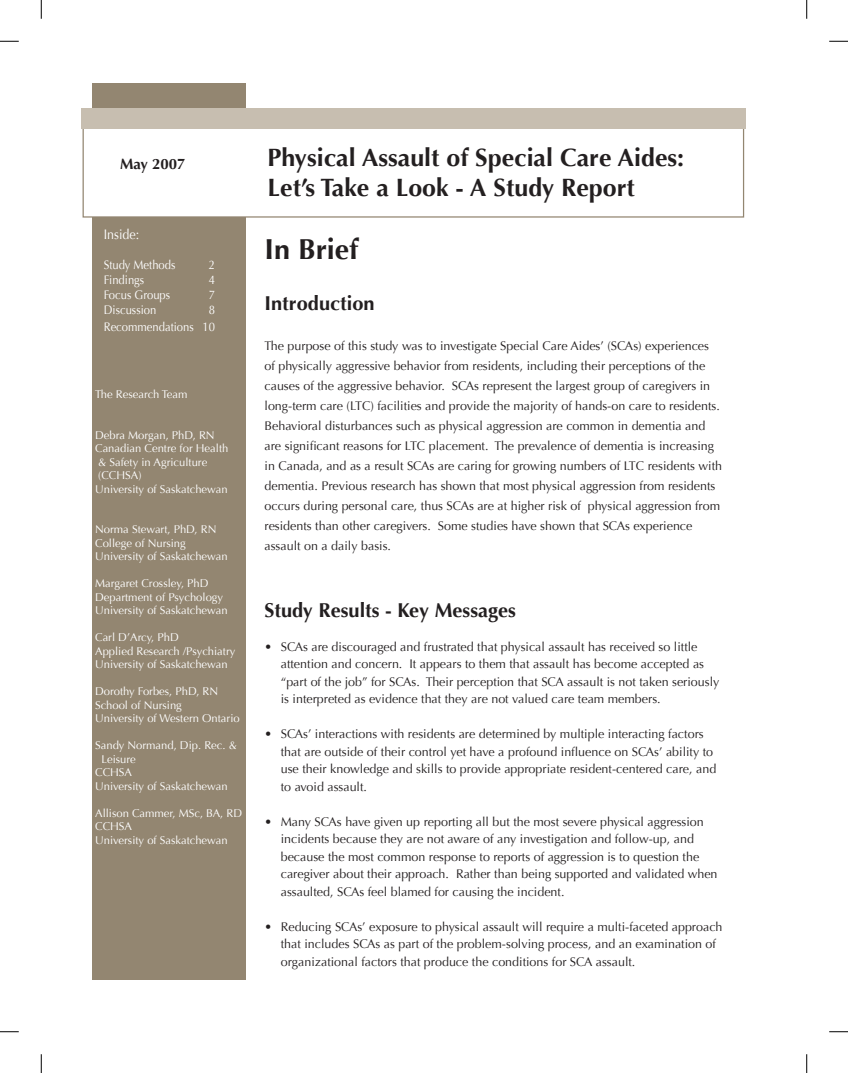
<style>
.page{position:relative;width:848px;height:1073px;background:#fff}
.page>*{position:absolute;margin:0;border:0;box-sizing:border-box;transform-origin:0 0}
.t1{font:700 28.75px "Optima";color:#231f20}
.t2{font:700 25px/30px "Optima";color:#231f20}
.t3{font:700 20px "Optima";color:#231f20}
.t4{font:700 15px "Optima";color:#231f20}
.t5{font:13.75px "Optima";color:#fff;scale:.91 1}
.t6{font:12.5px/17.5px "Optima";color:#231f20}
.t7{font:12.38px/17.5px "Optima";color:#fff;text-align:right;scale:.91 1}
.t8{font:11.25px/13.5px "Optima";color:#fff}
</style>
<div class="page">
<div style="left:92px;top:83px;width:154px;height:896px;background:#938671"></div>
<div style="left:83px;top:109px;width:660px;height:108px;background:#fff"></div>
<div style="left:82px;top:109px;width:662px;height:109px;border:1px solid #938671"></div>
<div style="left:81px;top:108px;width:664px;height:20px;background:#c7beb0"></div>
<svg style="left:0;top:40px;width:19px;height:2px"></svg>
<svg style="left:829px;top:40px;width:19px;height:2px"></svg>
<svg style="left:0;top:1031px;width:19px;height:1px"></svg>
<svg style="left:829px;top:1031px;width:19px;height:1px"></svg>
<svg style="left:40px;top:0;width:2px;height:19px"></svg>
<svg style="left:40px;top:1054px;width:2px;height:18px"></svg>
<svg style="left:806px;top:0;width:1px;height:19px"></svg>
<svg style="left:806px;top:1054px;width:1px;height:18px"></svg>
<p class="t4" style="left:120px;top:155px;width:67px">May 2007</p>
<p class="t5" style="left:104px;top:226px;width:40px">Inside:</p>
<p class="t7" style="left:104px;top:256px;width:80px">Study Methods</p>
<p class="t7" style="left:209px;top:256px;width:8px">2</p>
<p class="t7" style="left:104px;top:271px;width:46px">Findings</p>
<p class="t7" style="left:209px;top:271px;width:8px">4</p>
<p class="t7" style="left:104px;top:286px;width:74px">Focus Groups</p>
<p class="t7" style="left:209px;top:286px;width:8px">7</p>
<p class="t7" style="left:104px;top:301px;width:59px">Discussion</p>
<p class="t7" style="left:104px;top:301px;width:124px">8<br>Recommendations 10</p>
<p class="t8" style="left:95px;top:388px;width:94px">The Research Team</p>
<p class="t8" style="left:95px;top:428px;width:135px">Debra Morgan, PhD, RN<br>Canadian Centre for Health &amp; Safety in Agriculture (CCHSA)<br>University of Saskatchewan</p>
<p class="t8" style="left:95px;top:523px;width:134px">Norma Stewart, PhD, RN<br>College of Nursing<br>University of Saskatchewan</p>
<p class="t8" style="left:95px;top:577px;width:134px">Margaret Crossley, PhD<br>Department of Psychology<br>University of Saskatchewan</p>
<p class="t8" style="left:95px;top:631px;width:142px">Carl D’Arcy, PhD<br>Applied Research /Psychiatry<br>University of Saskatchewan</p>
<p class="t8" style="left:95px;top:685px;width:146px">Dorothy Forbes, PhD, RN<br>School of Nursing<br>University of Western Ontario</p>
<p class="t8" style="left:95px;top:739px;width:143px">Sandy Normand, Dip. Rec. &amp;</p>
<p class="t8" style="left:101px;top:752px;width:36px">Leisure</p>
<p class="t8" style="left:95px;top:766px;width:38px">CCHSA</p>
<p class="t8" style="left:95px;top:779px;width:134px">University of Saskatchewan</p>
<p class="t8" style="left:95px;top:806px;width:148px">Allison Cammer, MSc, BA, RD<br>CCHSA<br>University of Saskatchewan</p>
<h2 class="t2" style="left:268px;top:142px;width:418px">Physical Assault of Special Care Aides:<br>Let’s Take a Look - A Study Report</h2>
<h1 class="t1" style="left:264px;top:232px;width:95px">In Brief</h1>
<h3 class="t3" style="left:264px;top:291px;width:112px">Introduction</h3>
<p class="t6" style="left:264px;top:336px;width:459px;line-height:20px">The purpose of this study was to investigate Special Care Aides’ (SCAs) experiences of physically aggressive behavior from residents, including their perceptions of the causes of the aggressive behavior. SCAs represent the largest group of caregivers in long-term care (LTC) facilities and provide the majority of hands-on care to residents.<br>Behavioral disturbances such as physical aggression are common in dementia and are significant reasons for LTC placement. The prevalence of dementia is increasing in Canada, and as a result SCAs are caring for growing numbers of LTC residents with dementia. Previous research has shown that most physical aggression from residents occurs during personal care, thus SCAs are at higher risk of physical aggression from residents than other caregivers. Some studies have shown that SCAs experience assault on a daily basis.</p>
<h3 class="t3" style="left:264px;top:598px;width:253px">Study Results - Key Messages</h3>
<p class="t6" style="left:281px;top:637px;width:440px;text-indent:-16px">• SCAs are discouraged and frustrated that physical assault has received so little attention and concern. It appears to them that assault has become accepted as “part of the job” for SCAs. Their perception that SCA assault is not taken seriously is interpreted as evidence that they are not valued care team members.</p>
<p class="t6" style="left:281px;top:725px;width:437px;text-indent:-16px">• SCAs’ interactions with residents are determined by multiple interacting factors that are outside of their control yet have a profound influence on SCAs’ ability to use their knowledge and skills to provide appropriate resident-centered care, and to avoid assault.</p>
<p class="t6" style="left:281px;top:812px;width:438px;text-indent:-16px">• Many SCAs have given up reporting all but the most severe physical aggression incidents because they are not aware of any investigation and follow-up, and because the most common response to reports of aggression is to question the caregiver about their approach. Rather than being supported and validated when assaulted, SCAs feel blamed for causing the incident.</p>
<p class="t6" style="left:281px;top:917px;width:443px;text-indent:-16px">• Reducing SCAs’ exposure to physical assault will require a multi-faceted approach that includes SCAs as part of the problem-solving process, and an examination of organizational factors that produce the conditions for SCA assault.</p>
</div>
